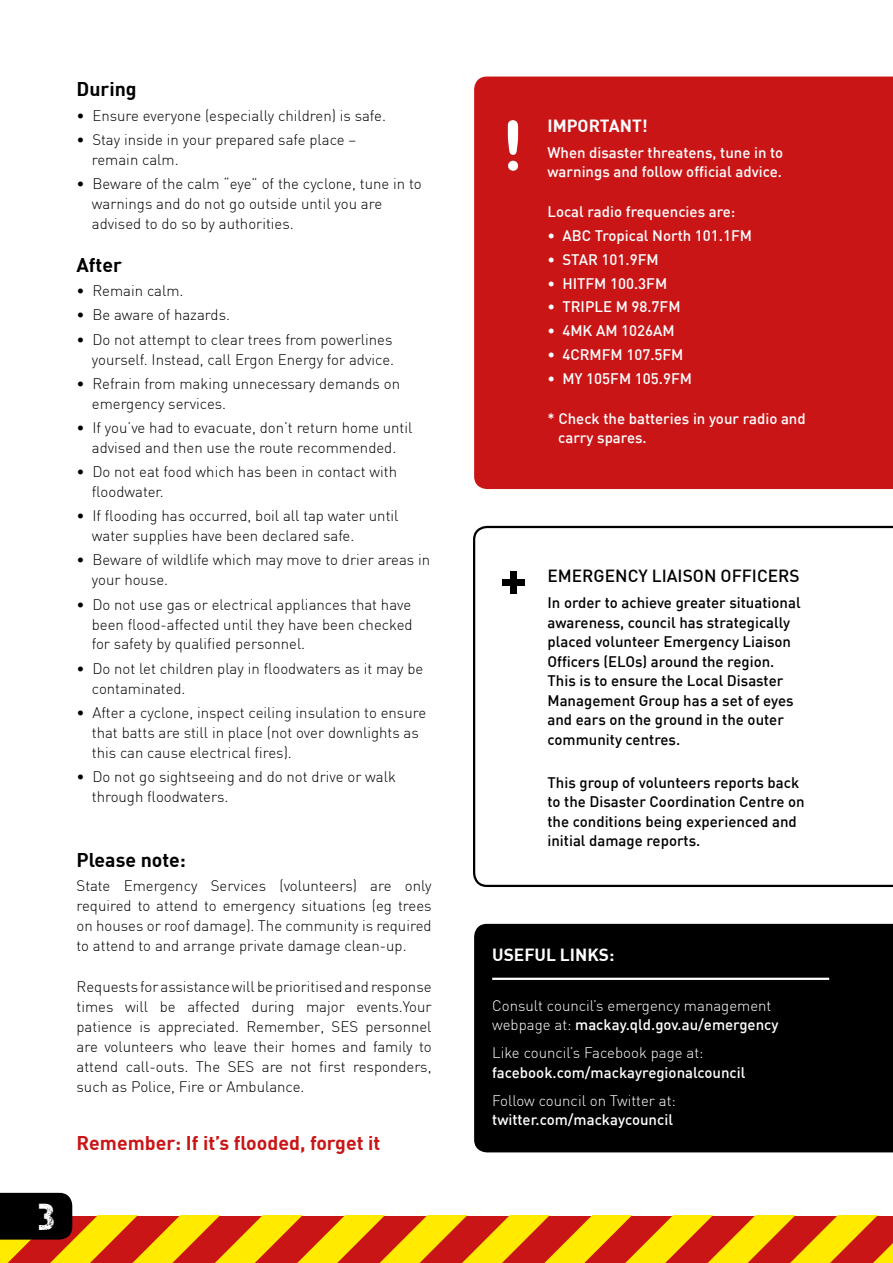
<style>
.page{position:relative;width:893px;height:1263px;background:#fff}
.page>*{position:absolute;margin:0;border:0;box-sizing:border-box;transform-origin:0 0}
.t1{font:37.5px "Captureit";color:#fff}
.t2{font:700 19.5px "DIN";color:#ca1517}
.t3{font:700 19.5px "DIN";color:#000}
.t4{font:500 17.25px "DIN";color:#000}
.t5{font:700 17.25px "DIN";color:#fff}
.t6{font:300 15px/20px "DIN";color:#000}
.t7{font:500 15px/19.5px "DIN";color:#000}
.t8{font:500 15px/19.5px "DIN";color:#fff}
.t9{font:300 15px/19.5px "DIN";color:#fff}
.s1{font-weight:500}
</style>
<div class="page">
<svg style="left:0;top:1193px;width:893px;height:70px"></svg>
<div style="left:474px;top:924px;width:419px;height:228px;background:#000"></div>
<hr style="left:492px;top:978px;width:337px;height:2px;background:#fff">
<div style="left:474px;top:77px;width:419px;height:412px;background:#ca1517"></div>
<svg style="left:508px;top:120px;width:10px;height:51px"></svg>
<svg style="left:473px;top:526px;width:420px;height:361px"></svg>
<div style="left:510px;top:571px;width:6px;height:22px;background:#000"></div>
<div style="left:502px;top:579px;width:22px;height:6px;background:#000"></div>
<h1 class="t1" style="left:39px;top:1195px;width:17px">3</h1>
<h2 class="t3" style="left:77px;top:77px;width:62px">During</h2>
<p class="t6" style="left:77px;top:105px;width:311px">• Ensure everyone (especially children) is safe.</p>
<p class="t6" style="left:92px;top:129px;width:266px;text-indent:-15px">• Stay inside in your prepared safe place – remain calm.</p>
<p class="t6" style="left:92px;top:173px;width:331px;text-indent:-15px">• Beware of the calm “eye” of the cyclone, tune in to warnings and do not go outside until you are advised to do so by authorities.</p>
<h2 class="t3" style="left:77px;top:252px;width:47px">After</h2>
<p class="t6" style="left:77px;top:281px;width:108px">• Remain calm.</p>
<p class="t6" style="left:77px;top:305px;width:155px">• Be aware of hazards.</p>
<p class="t6" style="left:77px;top:329px;width:319px;text-align:right">• Do not attempt to clear trees from powerlines yourself. Instead, call Ergon Energy for advice.</p>
<p class="t6" style="left:92px;top:373px;width:310px;text-indent:-15px">• Refrain from making unnecessary demands on emergency services.</p>
<p class="t6" style="left:77px;top:417px;width:337px;text-align:center">• If you’ve had to evacuate, don’t return home until advised and then use the route recommended.</p>
<p class="t6" style="left:92px;top:462px;width:307px;text-indent:-15px">• Do not eat food which has been in contact with floodwater.</p>
<p class="t6" style="left:92px;top:506px;width:308px;text-indent:-15px">• If flooding has occurred, boil all tap water until water supplies have been declared safe.</p>
<p class="t6" style="left:92px;top:550px;width:340px;text-indent:-15px">• Beware of wildlife which may move to drier areas in your house.</p>
<p class="t6" style="left:92px;top:594px;width:322px;text-align:justify;text-indent:-15px">• Do not use gas or electrical appliances that have been flood-affected until they have been checked for safety by qualified personnel.</p>
<p class="t6" style="left:92px;top:658px;width:333px;text-indent:-15px">• Do not let children play in floodwaters as it may be contaminated.</p>
<p class="t6" style="left:92px;top:702px;width:336px;text-indent:-15px">• After a cyclone, inspect ceiling insulation to ensure that batts are still in place (not over downlights as this can cause electrical fires).</p>
<p class="t6" style="left:92px;top:766px;width:306px;text-indent:-15px">• Do not go sightseeing and do not drive or walk through floodwaters.</p>
<h2 class="t3" style="left:77px;top:848px;width:111px">Please note:</h2>
<p class="t6" style="left:77px;top:876px;width:357px;text-align:justify">State Emergency Services (volunteers) are only required to attend to emergency situations (eg trees on houses or roof damage). The community is required to attend to and arrange private damage clean-up.</p>
<p class="t6" style="left:77px;top:976px;width:357px;text-align:justify">Requests for assistance will be prioritised and response times will be affected during major events.Your patience is appreciated. Remember, SES personnel are volunteers who leave their homes and family to attend call-outs. The SES are not first responders, such as Police, Fire or Ambulance.</p>
<h2 class="t2" style="left:77px;top:1130px;width:305px">Remember: If it’s flooded, forget it</h2>
<p class="t5" style="left:547px;top:114px;width:102px">IMPORTANT!</p>
<p class="t8" style="left:547px;top:142px;width:237px">When disaster threatens, tune in to warnings and follow official advice.</p>
<p class="t8" style="left:547px;top:202px;width:189px">Local radio frequencies are:</p>
<p class="t8" style="left:547px;top:225px;width:206px">• ABC Tropical North 101.1FM</p>
<p class="t8" style="left:547px;top:249px;width:113px">• STAR 101.9FM</p>
<p class="t8" style="left:547px;top:273px;width:121px">• HITFM 100.3FM</p>
<p class="t8" style="left:547px;top:297px;width:135px">• TRIPLE M 98.7FM</p>
<p class="t8" style="left:547px;top:320px;width:129px">• 4MK AM 1026AM</p>
<p class="t8" style="left:547px;top:344px;width:138px">• 4CRMFM 107.5FM</p>
<p class="t8" style="left:547px;top:368px;width:146px">• MY 105FM 105.9FM</p>
<p class="t8" style="left:558px;top:408px;width:249px;text-indent:-11px">* Check the batteries in your radio and carry spares.</p>
<p class="t4" style="left:547px;top:565px;width:254px">EMERGENCY LIAISON OFFICERS</p>
<p class="t7" style="left:547px;top:592px;width:255px">In order to achieve greater situational awareness, council has strategically placed volunteer Emergency Liaison Officers (ELOs) around the region.<br>This is to ensure the Local Disaster Management Group has a set of eyes and ears on the ground in the outer community centres.</p>
<p class="t7" style="left:547px;top:772px;width:259px">This group of volunteers reports back to the Disaster Coordination Centre on the conditions being experienced and initial damage reports.</p>
<p class="t5" style="left:492px;top:944px;width:124px">USEFUL LINKS:</p>
<p class="t9" style="left:492px;top:995px;width:288px">Consult council’s emergency management webpage at: <span class="s1">mackay.qld.gov.au/emergency</span></p>
<p class="t9" style="left:492px;top:1043px;width:213px">Like council’s Facebook page at:</p>
<p class="t8" style="left:492px;top:1062px;width:255px">facebook.com/mackayregionalcouncil</p>
<p class="t9" style="left:492px;top:1090px;width:185px">Follow council on Twitter at:</p>
<p class="t8" style="left:492px;top:1110px;width:182px">twitter.com/mackaycouncil</p>
</div>
